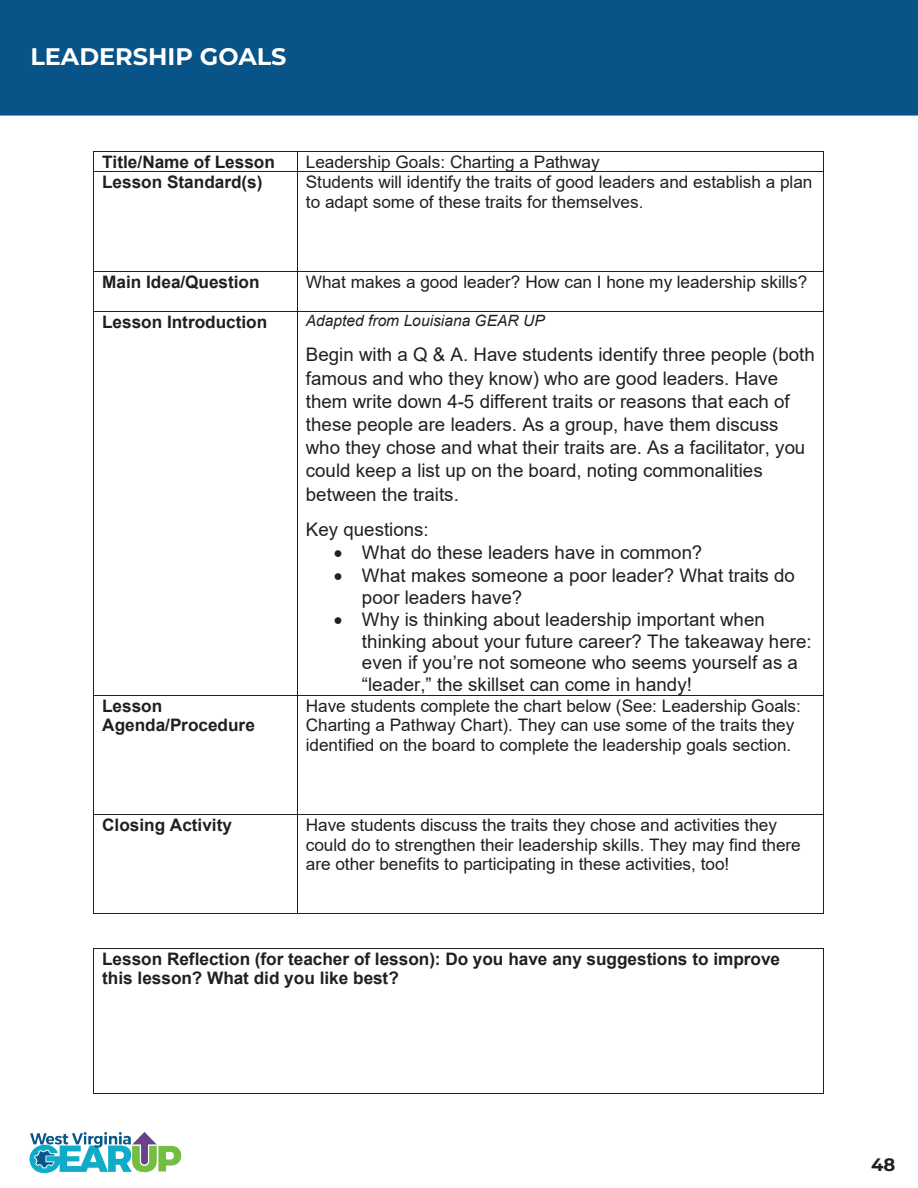
<style>
.page{position:relative;width:918px;height:1188px;background:#fff}
.page>*{position:absolute;margin:0;border:0;box-sizing:border-box;transform-origin:0 0}
.t1{font:700 24px "Montserrat";color:#fff}
.t2{font:18.75px/23.2px "Arial";color:#231f20}
.t3{font:700 18px "Montserrat";color:#231f20}
.t4{font:17.25px/19.6px "Arial";color:#231f20}
.t5{font:700 17.25px/19.6px "Arial";color:#231f20}
.t6{font:italic 15.6px "Arial";color:#231f20}
</style>
<div class="page">
<img style="left:29px;top:1132px;width:153px;height:42px">
<div style="left:1px;top:1px;width:916px;height:114px;background:#085387"></div>
<div style="left:0;top:0;width:918px;height:116px;border:2px solid #085387"></div>
<hr style="left:94px;top:151px;width:203px;height:1px;background:#231f20">
<hr style="left:298px;top:151px;width:525px;height:1px;background:#231f20">
<svg style="left:93px;top:151px;width:1px;height:21px"></svg>
<hr style="left:94px;top:171px;width:203px;height:1px;background:#231f20">
<svg style="left:297px;top:151px;width:1px;height:21px"></svg>
<hr style="left:298px;top:171px;width:525px;height:1px;background:#231f20">
<svg style="left:823px;top:151px;width:1px;height:21px"></svg>
<hr style="left:93px;top:172px;width:1px;height:99px;background:#231f20">
<hr style="left:297px;top:172px;width:1px;height:99px;background:#231f20">
<hr style="left:823px;top:172px;width:1px;height:99px;background:#231f20">
<hr style="left:94px;top:271px;width:203px;height:1px;background:#231f20">
<hr style="left:298px;top:271px;width:525px;height:1px;background:#231f20">
<hr style="left:93px;top:272px;width:1px;height:39px;background:#231f20">
<hr style="left:297px;top:272px;width:1px;height:39px;background:#231f20">
<hr style="left:823px;top:272px;width:1px;height:39px;background:#231f20">
<hr style="left:94px;top:311px;width:203px;height:1px;background:#231f20">
<hr style="left:298px;top:311px;width:525px;height:1px;background:#231f20">
<hr style="left:93px;top:312px;width:1px;height:383px;background:#231f20">
<hr style="left:297px;top:312px;width:1px;height:383px;background:#231f20">
<hr style="left:823px;top:312px;width:1px;height:383px;background:#231f20">
<hr style="left:94px;top:695px;width:203px;height:1px;background:#231f20">
<hr style="left:298px;top:695px;width:525px;height:1px;background:#231f20">
<hr style="left:93px;top:695px;width:1px;height:119px;background:#231f20">
<hr style="left:297px;top:695px;width:1px;height:119px;background:#231f20">
<hr style="left:823px;top:695px;width:1px;height:119px;background:#231f20">
<hr style="left:94px;top:814px;width:203px;height:1px;background:#231f20">
<hr style="left:298px;top:814px;width:525px;height:1px;background:#231f20">
<hr style="left:93px;top:815px;width:1px;height:98px;background:#231f20">
<hr style="left:94px;top:913px;width:203px;height:1px;background:#231f20">
<hr style="left:297px;top:815px;width:1px;height:98px;background:#231f20">
<hr style="left:298px;top:913px;width:525px;height:1px;background:#231f20">
<hr style="left:823px;top:815px;width:1px;height:98px;background:#231f20">
<hr style="left:94px;top:948px;width:729px;height:1px;background:#231f20">
<hr style="left:93px;top:949px;width:1px;height:144px;background:#231f20">
<hr style="left:94px;top:1093px;width:729px;height:1px;background:#231f20">
<hr style="left:823px;top:949px;width:1px;height:144px;background:#231f20">
<p class="t1" style="left:30px;top:40px;width:258px">LEADERSHIP GOALS</p>
<p class="t5" style="left:102px;top:152px;width:174px">Title/Name of Lesson</p>
<p class="t4" style="left:306px;top:152px;width:295px">Leadership Goals: Charting a Pathway</p>
<p class="t5" style="left:102px;top:173px;width:162px">Lesson Standard(s)</p>
<p class="t4" style="left:306px;top:172px;width:508px">Students will identify the traits of good leaders and establish a plan to adapt some of these traits for themselves.</p>
<p class="t5" style="left:102px;top:272px;width:159px">Main Idea/Question</p>
<p class="t4" style="left:306px;top:272px;width:503px">What makes a good leader? How can I hone my leadership skills?</p>
<p class="t5" style="left:102px;top:312px;width:167px">Lesson Introduction</p>
<p class="t6" style="left:306px;top:311px;width:241px">Adapted from Louisiana GEAR UP</p>
<p class="t2" style="left:306px;top:343px;width:511px">Begin with a Q &amp; A. Have students identify three people (both famous and who they know) who are good leaders. Have them write down 4-5 different traits or reasons that each of these people are leaders. As a group, have them discuss who they chose and what their traits are. As a facilitator, you could keep a list up on the board, noting commonalities between the traits.</p>
<p class="t2" style="left:306px;top:518px;width:124px">Key questions:</p>
<p class="t2" style="left:334px;top:541px;width:370px">• What do these leaders have in common?</p>
<p class="t2" style="left:362px;top:564px;width:435px;line-height:21.6px;text-indent:-28px">• What makes someone a poor leader? What traits do poor leaders have?</p>
<p class="t2" style="left:362px;top:609px;width:451px;line-height:21.5px;text-indent:-28px">• Why is thinking about leadership important when thinking about your future career? The takeaway here: even if you’re not someone who seems yourself as a “leader,” the skillset can come in handy!</p>
<p class="t5" style="left:102px;top:696px;width:154px">Lesson<br>Agenda/Procedure</p>
<p class="t4" style="left:306px;top:696px;width:497px">Have students complete the chart below (See: Leadership Goals:<br>Charting a Pathway Chart). They can use some of the traits they identified on the board to complete the leadership goals section.</p>
<p class="t5" style="left:102px;top:815px;width:131px">Closing Activity</p>
<p class="t4" style="left:306px;top:815px;width:497px">Have students discuss the traits they chose and activities they could do to strengthen their leadership skills. They may find there are other benefits to participating in these activities, too!</p>
<p class="t5" style="left:102px;top:949px;width:680px">Lesson Reflection (for teacher of lesson): Do you have any suggestions to improve this lesson? What did you like best?</p>
<p class="t3" style="left:871px;top:1152px;width:26px">48</p>
</div>
